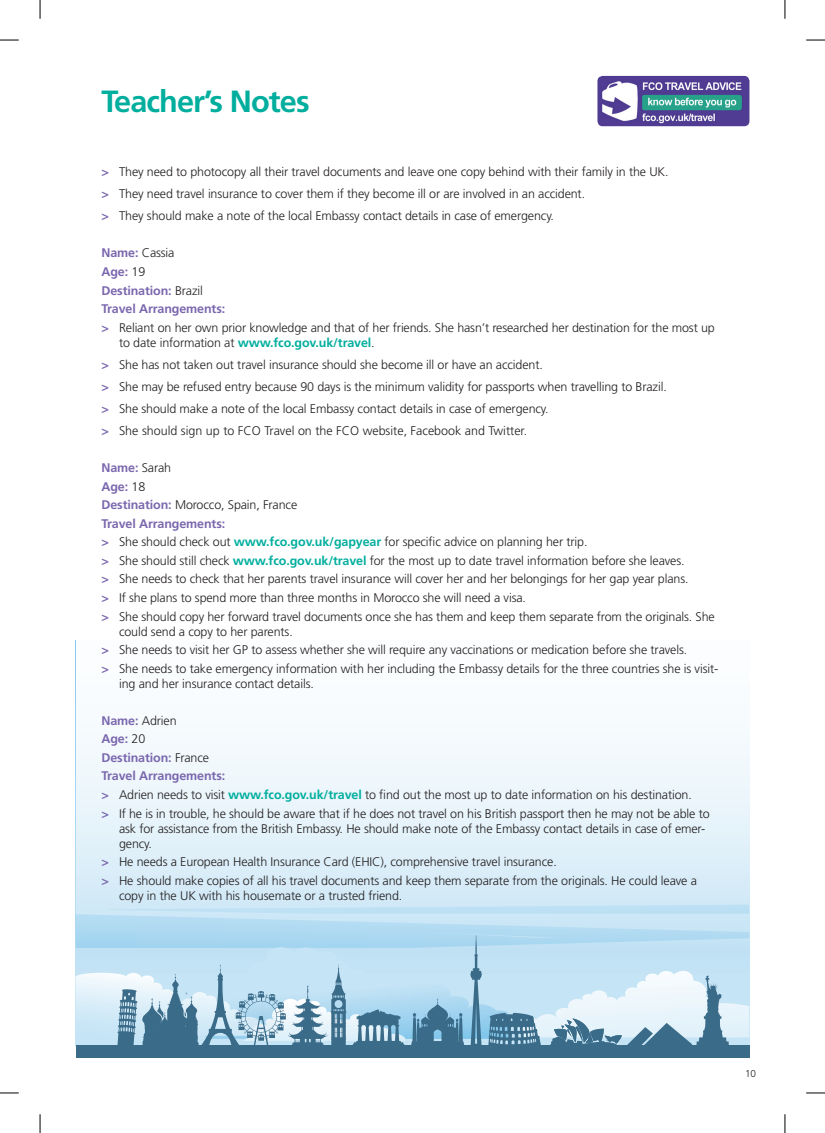
<style>
.page{position:relative;width:825px;height:1133px;background:#fff}
.page>*{position:absolute;margin:0;border:0;box-sizing:border-box;transform-origin:0 0}
.t1{font:700 30.62px "Frutiger";letter-spacing:-.03em;color:#00ae9e}
.t2{font:300 12.5px/18.5px "Frutiger";letter-spacing:-.01em;color:#231f20}
.t3{font:300 10px "Frutiger";color:#231f20}
.s1{font-weight:700;color:#7a67ae}
.s2{font-weight:700;color:#00ae9e}
</style>
<div class="page">
<div style="left:75px;top:1044px;width:674px;height:13px;background:#3a6b89"></div>
<svg style="left:75px;top:948px;width:674px;height:106px"></svg>
<svg style="left:75px;top:640px;width:674px;height:308px"></svg>
<img style="left:597px;top:76px;width:152px;height:50px">
<svg style="left:0;top:39px;width:19px;height:2px"></svg>
<svg style="left:806px;top:39px;width:18px;height:2px"></svg>
<svg style="left:0;top:1092px;width:19px;height:1px"></svg>
<svg style="left:806px;top:1092px;width:18px;height:1px"></svg>
<svg style="left:39px;top:0;width:2px;height:19px"></svg>
<svg style="left:39px;top:1114px;width:2px;height:18px"></svg>
<svg style="left:784px;top:0;width:1px;height:19px"></svg>
<svg style="left:784px;top:1114px;width:1px;height:18px"></svg>
<h1 class="t1" style="left:101px;top:83px;width:209px">Teacher’s Notes</h1>
<p class="t2" style="left:101px;top:161px;width:568px;line-height:22.1px"><span class="s1">&gt;</span> They need to photocopy all their travel documents and leave one copy behind with their family in the UK. <span class="s1">&gt;</span> They need travel insurance to cover them if they become ill or are involved in an accident.<br><span class="s1">&gt;</span> They should make a note of the local Embassy contact details in case of emergency.</p>
<p class="t2" style="left:101px;top:244px;width:614px"><span class="s1">Name:</span> Cassia<br><span class="s1">Age:</span> 19<br><span class="s1">Destination:</span> Brazil<br><span class="s1">Travel Arrangements:<br>&gt;</span> Reliant on her own prior knowledge and that of her friends. She hasn’t researched her destination for the most up</p>
<p class="t2" style="left:101px;top:331px;width:566px;line-height:22.1px;text-indent:18px">to date information at <span class="s2">www.fco.gov.uk/travel</span>.<br><span class="s1">&gt;</span> She has not taken out travel insurance should she become ill or have an accident.<br><span class="s1">&gt;</span> She may be refused entry because 90 days is the minimum validity for passports when travelling to Brazil. <span class="s1">&gt;</span> She should make a note of the local Embassy contact details in case of emergency.<br><span class="s1">&gt;</span> She should sign up to FCO Travel on the FCO website, Facebook and Twitter.</p>
<p class="t2" style="left:101px;top:459px;width:614px"><span class="s1">Name:</span> Sarah<br><span class="s1">Age:</span> 18<br><span class="s1">Destination:</span> Morocco, Spain, France<br><span class="s1">Travel Arrangements:<br>&gt;</span> She should check out <span class="s2">www.fco.gov.uk/gapyear</span> for specific advice on planning her trip.<br><span class="s1">&gt;</span> She should still check <span class="s2">www.fco.gov.uk/travel</span> for the most up to date travel information before she leaves.<br><span class="s1">&gt;</span> She needs to check that her parents travel insurance will cover her and her belongings for her gap year plans.<br><span class="s1">&gt;</span> If she plans to spend more than three months in Morocco she will need a visa.<br><span class="s1">&gt;</span> She should copy her forward travel documents once she has them and keep them separate from the originals. She</p>
<p class="t2" style="left:101px;top:622px;width:618px;text-indent:18px">could send a copy to her parents.<br><span class="s1">&gt;</span> She needs to visit her GP to assess whether she will require any vaccinations or medication before she travels.<br><span class="s1">&gt;</span> She needs to take emergency information with her including the Embassy details for the three countries she is visit-</p>
<p class="t2" style="left:119px;top:674px;width:196px">ing and her insurance contact details.</p>
<p class="t2" style="left:101px;top:711px;width:609px"><span class="s1">Name:</span> Adrien<br><span class="s1">Age:</span> 20<br><span class="s1">Destination:</span> France<br><span class="s1">Travel Arrangements:<br>&gt;</span> Adrien needs to visit <span class="s2">www.fco.gov.uk/travel</span> to find out the most up to date information on his destination.<br><span class="s1">&gt;</span> If he is in trouble, he should be aware that if he does not travel on his British passport then he may not be able to</p>
<p class="t2" style="left:119px;top:820px;width:587px;line-height:15px">ask for assistance from the British Embassy. He should make note of the Embassy contact details in case of emer&shy;gency.</p>
<p class="t2" style="left:101px;top:852px;width:596px"><span class="s1">&gt;</span> He needs a European Health Insurance Card (EHIC), comprehensive travel insurance.<br><span class="s1">&gt;</span> He should make copies of all his travel documents and keep them separate from the originals. He could leave a</p>
<p class="t2" style="left:119px;top:886px;width:285px">copy in the UK with his housemate or a trusted friend.</p>
<p class="t3" style="left:744px;top:1067px;width:13px">10</p>
</div>
